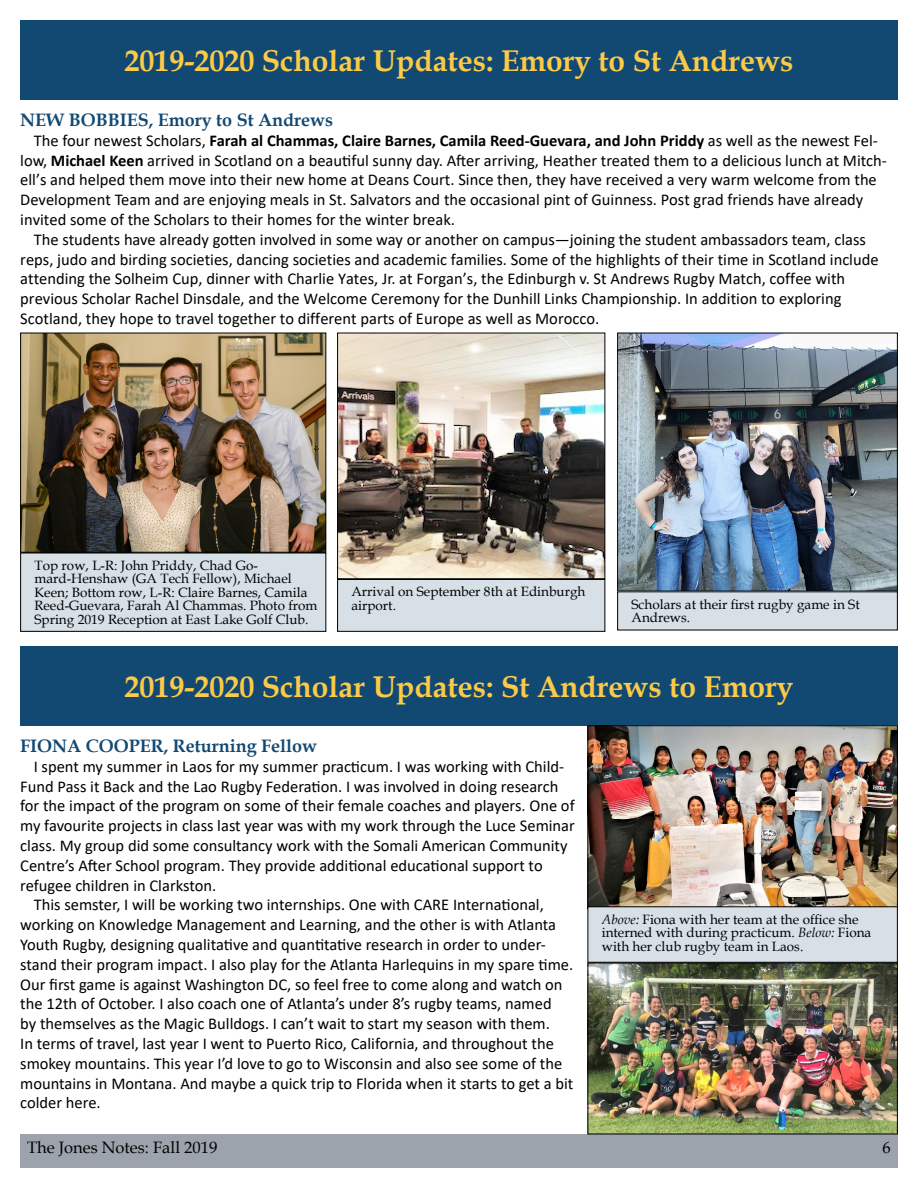
<style>
.page{position:relative;width:918px;height:1188px;background:#fff}
.page>*{position:absolute;margin:0;border:0;box-sizing:border-box;transform-origin:0 0}
.t1{font:700 30px "Book Antiqua";color:#fcca46}
.t2{font:700 18px "Book Antiqua";color:#124973}
.t3{font:16.5px/19.8px "Calibri";color:#000}
.t4{font:700 16.5px "Calibri";color:#000}
.t5{font:16.5px "Book Antiqua";color:#000}
.t6{font:13.5px/13.5px "Book Antiqua";color:#000}
.s1{font-weight:400}
.s2{font-weight:700}
.s3{font-style:italic}
</style>
<div class="page">
<div style="left:20px;top:20px;width:878px;height:79px;background:#124973"></div>
<div style="left:20px;top:1134px;width:878px;height:34px;background:#9ca3ac"></div>
<img style="left:339px;top:335px;width:264px;height:242px">
<div style="left:337px;top:333px;width:268px;height:246px;border:1px solid #000"></div>
<img style="left:22px;top:335px;width:302px;height:216px">
<div style="left:20px;top:333px;width:306px;height:220px;border:1px solid #000"></div>
<img style="left:619px;top:335px;width:277px;height:254px">
<div style="left:617px;top:333px;width:281px;height:258px;border:1px solid #000"></div>
<div style="left:618px;top:592px;width:279px;height:38px;background:#d7e0e7"></div>
<div style="left:21px;top:553px;width:305px;height:78px;background:#d7e0e7"></div>
<div style="left:20px;top:553px;width:306px;height:79px;border:1px solid #000"></div>
<div style="left:20px;top:646px;width:878px;height:79px;background:#124973"></div>
<div style="left:338px;top:579px;width:267px;height:52px;background:#d7e0e7"></div>
<div style="left:337px;top:579px;width:268px;height:53px;border:1px solid #000"></div>
<img style="left:590px;top:727px;width:306px;height:179px">
<div style="left:588px;top:725px;width:310px;height:184px;border:1px solid #000"></div>
<div style="left:588px;top:907px;width:309px;height:55px;background:#d7e0e7"></div>
<div style="left:588px;top:906px;width:310px;height:57px;border:1px solid #000"></div>
<img style="left:590px;top:965px;width:306px;height:167px">
<div style="left:588px;top:963px;width:310px;height:171px;border:1px solid #000"></div>
<p class="t1" style="left:124px;top:40px;width:671px">2019-2020 Scholar Updates: Emory to St Andrews</p>
<p class="t2" style="left:20px;top:108px;width:315px">NEW BOBBIES, Emory to St Andrews</p>
<p class="t4" style="left:34px;top:129px;width:846px"><span class="s1">The four newest Scholars,</span> Farah al Chammas, Claire Barnes, Camila Reed-Guevara, and John Priddy <span class="s1">as well as the newest Fel-</span></p>
<p class="t3" style="left:20px;top:150px;width:868px">low, <span class="s2">Michael Keen</span> arrived in Scotland on a beautiful sunny day. After arriving, Heather treated them to a delicious lunch at Mitch-</p>
<p class="t3" style="left:20px;top:170px;width:858px">ell’s and helped them move into their new home at Deans Court. Since then, they have received a very warm welcome from the</p>
<p class="t3" style="left:20px;top:189px;width:845px">Development Team and are enjoying meals in St. Salvators and the occasional pint of Guinness. Post grad friends have already</p>
<p class="t3" style="left:20px;top:209px;width:436px">invited some of the Scholars to their homes for the winter break.</p>
<p class="t3" style="left:34px;top:229px;width:834px">The students have already gotten involved in some way or another on campus—joining the student ambassadors team, class</p>
<p class="t3" style="left:20px;top:249px;width:860px">reps, judo and birding societies, dancing societies and academic families. Some of the highlights of their time in Scotland include</p>
<p class="t3" style="left:20px;top:269px;width:827px">attending the Solheim Cup, dinner with Charlie Yates, Jr. at Forgan’s, the Edinburgh v. St Andrews Rugby Match, coffee with</p>
<p class="t3" style="left:20px;top:288px;width:823px">previous Scholar Rachel Dinsdale, and the Welcome Ceremony for the Dunhill Links Championship. In addition to exploring</p>
<p class="t3" style="left:20px;top:308px;width:581px">Scotland, they hope to travel together to different parts of Europe as well as Morocco.</p>
<p class="t6" style="left:34px;top:558px;width:285px">Top row, L-R: John Priddy, Chad Go&shy;mard-Henshaw (GA Tech Fellow), Michael Keen; Bottom row, L-R: Claire Barnes, Camila Reed-Guevara, Farah Al Chammas. Photo from Spring 2019 Reception at East Lake Golf Club.</p>
<p class="t6" style="left:351px;top:585px;width:235px">Arrival on September 8th at Edinburgh airport.</p>
<p class="t6" style="left:632px;top:597px;width:230px">Scholars at their first rugby game in St<br>Andrews.</p>
<p class="t1" style="left:124px;top:666px;width:671px">2019-2020 Scholar Updates: St Andrews to Emory</p>
<p class="t2" style="left:20px;top:734px;width:298px">FIONA COOPER, Returning Fellow</p>
<p class="t3" style="left:20px;top:756px;width:556px;text-indent:13px">I spent my summer in Laos for my summer practicum. I was working with Child-Fund Pass it Back and the Lao Rugby Federation. I was involved in doing research for the impact of the program on some of their female coaches and players. One of my favourite projects in class last year was with my work through the Luce Seminar class. My group did some consultancy work with the Somali American Community Centre’s After School program. They provide additional educational support to refugee children in Clarkston.</p>
<p class="t3" style="left:20px;top:895px;width:555px;text-indent:13px">This semster, I will be working two internships. One with CARE International, working on Knowledge Management and Learning, and the other is with Atlanta Youth Rugby, designing qualitative and quantitative research in order to under&shy;stand their program impact. I also play for the Atlanta Harlequins in my spare time.<br>Our first game is against Washington DC, so feel free to come along and watch on the 12th of October. I also coach one of Atlanta’s under 8’s rugby teams, named<br>by themselves as the Magic Bulldogs. I can’t wait to start my season with them.<br>In terms of travel, last year I went to Puerto Rico, California, and throughout the smokey mountains. This year I’d love to go to Wisconsin and also see some of the mountains in Montana. And maybe a quick trip to Florida when it starts to get a bit colder here.</p>
<p class="t6" style="left:602px;top:912px;width:271px"><span class="s3">Above:</span> Fiona with her team at the office she interned with during practicum. <span class="s3">Below:</span> Fiona with her club rugby team in Laos.</p>
<p class="t5" style="left:27px;top:1136px;width:192px">The Jones Notes: Fall 2019</p>
<p class="t5" style="left:882px;top:1136px;width:10px">6</p>
</div>
